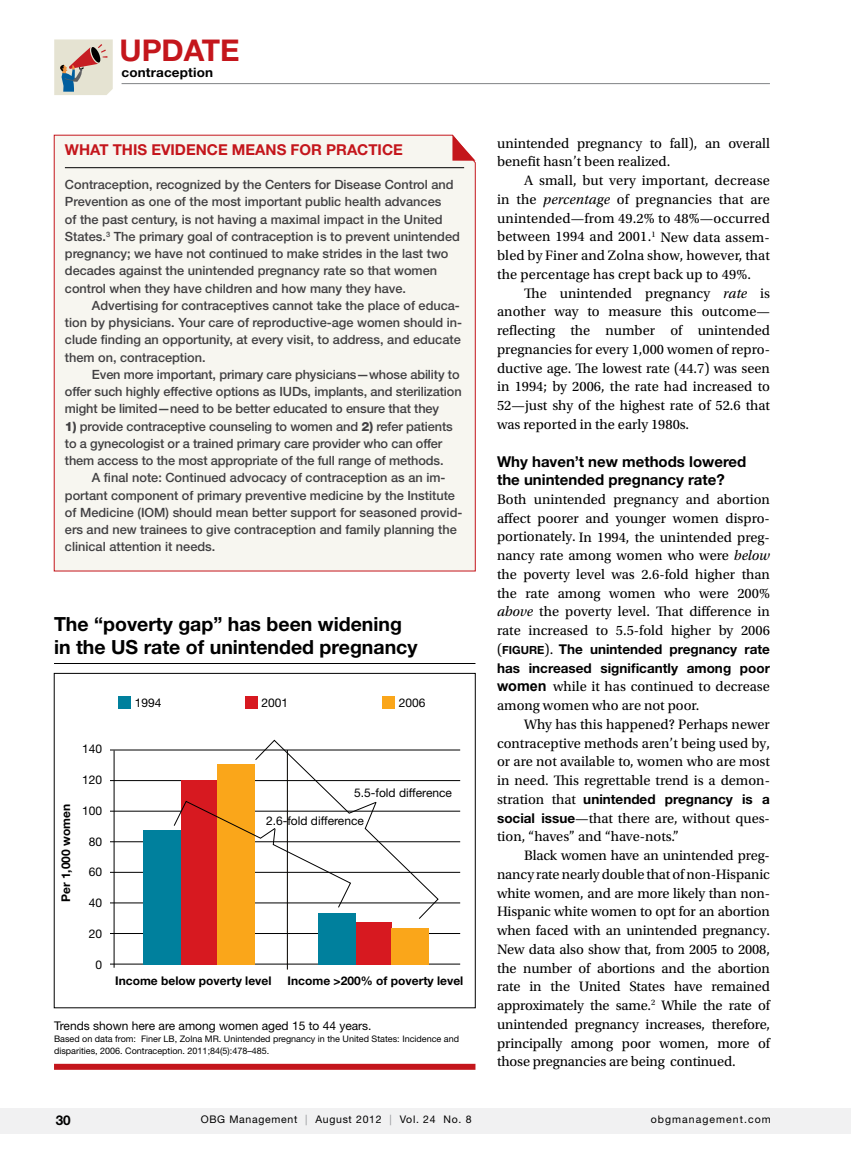
<style>
.page{position:relative;width:851px;height:1161px;background:#fff}
.page>*{position:absolute;margin:0;border:0;box-sizing:border-box;transform-origin:0 0}
.t1{font:700 30px "Helvetica Neue LT Std";color:#c4161c}
.t2{font:700 19.5px/23.4px "Helvetica Neue LT Std";color:#000}
.t3{font:700 15px/18.8px "Helvetica Neue LT Std";color:#000}
.t4{font:700 15px "Helvetica Neue LT Std";letter-spacing:.11em;color:#c4161c}
.t5{font:14.4px/18.8px "Utopia Std";color:#000;text-align:justify}
.t6{font:700 13.5px/18.8px "Helvetica Neue LT Std";color:#000}
.t7{font:700 12.9px "Helvetica Neue LT Std";letter-spacing:.01em;color:#000;scale:1.04 1}
.t8{font:500 12.75px/17.2px "Helvetica Neue LT Std";color:#414042}
.t9{font:12px "Helvetica Neue LT Std";color:#000}
.t10{font:700 12px "Helvetica Neue LT Std";color:#000}
.t11{font:10.5px "Helvetica Neue LT Std";letter-spacing:.065em;color:#000}
.t12{font:10.5px "Helvetica Neue LT Std";letter-spacing:.1em;color:#000}
.t13{font:9px/12px "Helvetica Neue LT Std";color:#000}
.s1{font-weight:800}
.s2{font-style:italic}
.s3{font-family:"Utopia Std";font-weight:400;font-size:14.4px}
.s4{font-size:11.25px}
.s5{font-family:"Arial";font-weight:700}
.s6{font-family:"Helvetica Neue LT Std";font-weight:700;font-size:13.5px}
.s7{color:#939598}
</style>
<div class="page">
<hr style="left:122px;top:83px;width:648px;height:1px;background:#808285">
<div style="left:54px;top:39px;width:59px;height:56px;background:#e5e3d2"></div>
<svg style="left:60px;top:44px;width:47px;height:48px"></svg>
<div style="left:0;top:1108px;width:850px;height:26px;background:#f1f1f2"></div>
<hr style="left:54px;top:663px;width:421px;height:1px;background:#000">
<div style="left:54px;top:1064px;width:421px;height:6px;background:#c4161c"></div>
<div style="left:54px;top:135px;width:421px;height:436px;background:#f7f6f0"></div>
<svg style="left:452px;top:135px;width:23px;height:26px"></svg>
<hr style="left:114px;top:750px;width:1px;height:218px;background:#000">
<hr style="left:110px;top:964px;width:350px;height:1px;background:#000">
<hr style="left:110px;top:933px;width:350px;height:1px;background:#000">
<hr style="left:110px;top:903px;width:350px;height:1px;background:#000">
<hr style="left:110px;top:872px;width:350px;height:1px;background:#000">
<hr style="left:110px;top:841px;width:350px;height:1px;background:#000">
<hr style="left:110px;top:811px;width:350px;height:1px;background:#000">
<hr style="left:110px;top:780px;width:350px;height:1px;background:#000">
<hr style="left:110px;top:750px;width:350px;height:1px;background:#000">
<div style="left:144px;top:830px;width:37px;height:135px;background:#00809d"></div>
<div style="left:181px;top:780px;width:37px;height:185px;background:#d71920"></div>
<div style="left:354px;top:922px;width:38px;height:43px;background:#d71920"></div>
<div style="left:218px;top:764px;width:37px;height:201px;background:#faa61a"></div>
<div style="left:391px;top:928px;width:38px;height:37px;background:#faa61a"></div>
<div style="left:318px;top:913px;width:37px;height:52px;background:#00809d"></div>
<hr style="left:287px;top:750px;width:1px;height:220px;background:#000">
<div style="left:119px;top:696px;width:12px;height:12px;background:#00809d"></div>
<div style="left:245px;top:696px;width:12px;height:12px;background:#d71920"></div>
<div style="left:382px;top:696px;width:12px;height:12px;background:#faa61a"></div>
<svg style="left:173px;top:739px;width:266px;height:181px"></svg>
<h1 class="t1" style="left:120px;top:32px;width:121px">UpdatE</h1>
<p class="t7" style="left:121px;top:64px;width:90px">contraception</p>
<p class="t4" style="left:65px;top:140px;width:133px">What this evidence</p>
<p class="t4" style="left:232px;top:140px;width:70px">means for</p>
<p class="t4" style="left:326px;top:140px;width:61px">practice</p>
<p class="t8" style="left:65px;top:176px;width:396px">Contraception, recognized by the Centers for Disease Control and Prevention as one of the most important public health advances<br>of the past century, is not having a maximal impact in the United States.<sup>3</sup> The primary goal of contraception is to prevent unintended pregnancy; we have not continued to make strides in the last two decades against the unintended pregnancy rate so that women control when they have children and how many they have.</p>
<p class="t8" style="left:65px;top:297px;width:399px;text-indent:27px">Advertising for contraceptives cannot take the place of educa&shy;tion by physicians. Your care of reproductive-age women should in&shy;clude finding an opportunity, at every visit, to address, and educate them on, contraception.</p>
<p class="t8" style="left:65px;top:366px;width:398px;text-indent:27px">Even more important, primary care physicians—whose ability to offer such highly effective options as IUDs, implants, and sterilization might be limited—need to be better educated to ensure that they</p>
<p class="t8" style="left:65px;top:417px;width:389px"><span class="s1">1)</span> provide contraceptive counseling to women and <span class="s1">2)</span> refer patients</p>
<p class="t8" style="left:65px;top:435px;width:379px">to a gynecologist or a trained primary care provider who can offer</p>
<p class="t8" style="left:65px;top:452px;width:380px">them access to the most appropriate of the full range of methods.</p>
<p class="t8" style="left:92px;top:469px;width:355px">A final note: Continued advocacy of contraception as an im-</p>
<p class="t8" style="left:65px;top:486px;width:391px">portant component of primary preventive medicine by the Institute</p>
<p class="t8" style="left:65px;top:504px;width:399px">of Medicine (IOM) should mean better support for seasoned provid-</p>
<p class="t8" style="left:65px;top:521px;width:393px">ers and new trainees to give contraception and family planning the</p>
<p class="t8" style="left:65px;top:538px;width:152px">clinical attention it needs.</p>
<h2 class="t2" style="left:54px;top:612px;width:365px">The “poverty gap” has been widening in the US rate of unintended pregnancy</h2>
<p class="t9" style="left:135px;top:696px;width:28px">1994</p>
<p class="t9" style="left:261px;top:696px;width:28px">2001</p>
<p class="t9" style="left:399px;top:696px;width:28px">2006</p>
<p class="t10" style="left:58px;top:902px;width:100px;rotate:-90deg">Per 1,000 women</p>
<p class="t9" style="left:82px;top:742px;width:22px">140</p>
<p class="t9" style="left:82px;top:773px;width:22px">120</p>
<p class="t9" style="left:82px;top:803px;width:22px">100</p>
<p class="t9" style="left:89px;top:834px;width:15px">80</p>
<p class="t9" style="left:89px;top:865px;width:15px">60</p>
<p class="t9" style="left:89px;top:896px;width:15px">40</p>
<p class="t9" style="left:89px;top:926px;width:15px">20</p>
<p class="t9" style="left:95px;top:957px;width:8px">0</p>
<p class="t9" style="left:354px;top:785px;width:99px">5.5-fold difference</p>
<p class="t9" style="left:266px;top:813px;width:99px">2.6-fold difference</p>
<p class="t10" style="left:115px;top:973px;width:158px">Income below poverty level</p>
<p class="t10" style="left:287px;top:973px;width:177px">Income &gt;200% of poverty level</p>
<p class="t9" style="left:54px;top:1019px;width:319px">Trends shown here are among women aged 15 to 44 years.</p>
<p class="t13" style="left:54px;top:1033px;width:406px">Based on data from: Finer LB, Zolna MR. Unintended pregnancy in the United States: Incidence and disparities, 2006. Contraception. 2011;84(5):478–485.</p>
<p class="t5" style="left:497px;top:134px;width:274px">unintended pregnancy to fall), an overall benefit hasn’t been realized.</p>
<p class="t5" style="left:497px;top:171px;width:274px;text-indent:27px">A small, but very important, decrease in the <span class="s2">percentage</span> of pregnancies that are unintended—from 49.2% to 48%—occurred between 1994 and 2001.<sup>1</sup> New data assem&shy;bled by Finer and Zolna show, however, that the percentage has crept back up to 49%.</p>
<p class="t5" style="left:497px;top:284px;width:274px;text-indent:27px">The unintended pregnancy <span class="s2">rate</span> is another way to measure this outcome— reflecting the number of unintended pregnancies for every 1,000 women of repro&shy;ductive age. The lowest rate (44.7) was seen in 1994; by 2006, the rate had increased to 52—just shy of the highest rate of 52.6 that was reported in the early 1980s.</p>
<p class="t3" style="left:497px;top:451px;width:251px">Why haven’t new methods lowered the unintended pregnancy rate?</p>
<p class="t5" style="left:497px;top:490px;width:274px">Both unintended pregnancy and abortion affect poorer and younger women dispro&shy;portionately. In 1994, the unintended preg&shy;nancy rate among women who were <span class="s2">below </span>the poverty level was 2.6-fold higher than the rate among women who were 200% <span class="s2">above</span> the poverty level. That difference in rate increased to 5.5-fold higher by 2006</p>
<p class="t6" style="left:497px;top:640px;width:274px"><span class="s3">(</span><span class="s4">FIGURE</span><span class="s3">).</span> The unintended pregnancy rate has increased significantly among poor</p>
<p class="t5" style="left:497px;top:678px;width:274px"><span class="s5">women</span> while it has continued to decrease among women who are not poor.</p>
<p class="t5" style="left:497px;top:715px;width:274px;text-indent:27px">Why has this happened? Perhaps newer contraceptive methods aren’t being used by, or are not available to, women who are most in need. This regrettable trend is a demon-</p>
<p class="t6" style="left:497px;top:790px;width:274px"><span class="s3">stration that</span> unintended pregnancy is a</p>
<p class="t5" style="left:497px;top:809px;width:274px"><span class="s6">social issue</span>—that there are, without ques&shy;tion, “haves” and “have-nots.”</p>
<p class="t5" style="left:497px;top:846px;width:274px;text-indent:27px">Black women have an unintended preg&shy;nancy rate nearly double that of non-Hispanic white women, and are more likely than non-Hispanic white women to opt for an abortion when faced with an unintended pregnancy.<br>New data also show that, from 2005 to 2008, the number of abortions and the abortion rate in the United States have remained approximately the same.<sup>2</sup> While the rate of unintended pregnancy increases, therefore, principally among poor women, more of those pregnancies are being continued.</p>
<p class="t6" style="left:56px;top:1110px;width:17px">30</p>
<p class="t11" style="left:201px;top:1114px;width:272px">OBG Management <span class="s7">|</span> August 2012 <span class="s7">|</span> Vol. 24 No. 8</p>
<p class="t12" style="left:650px;top:1114px;width:122px">obgmanagement.com</p>
</div>
